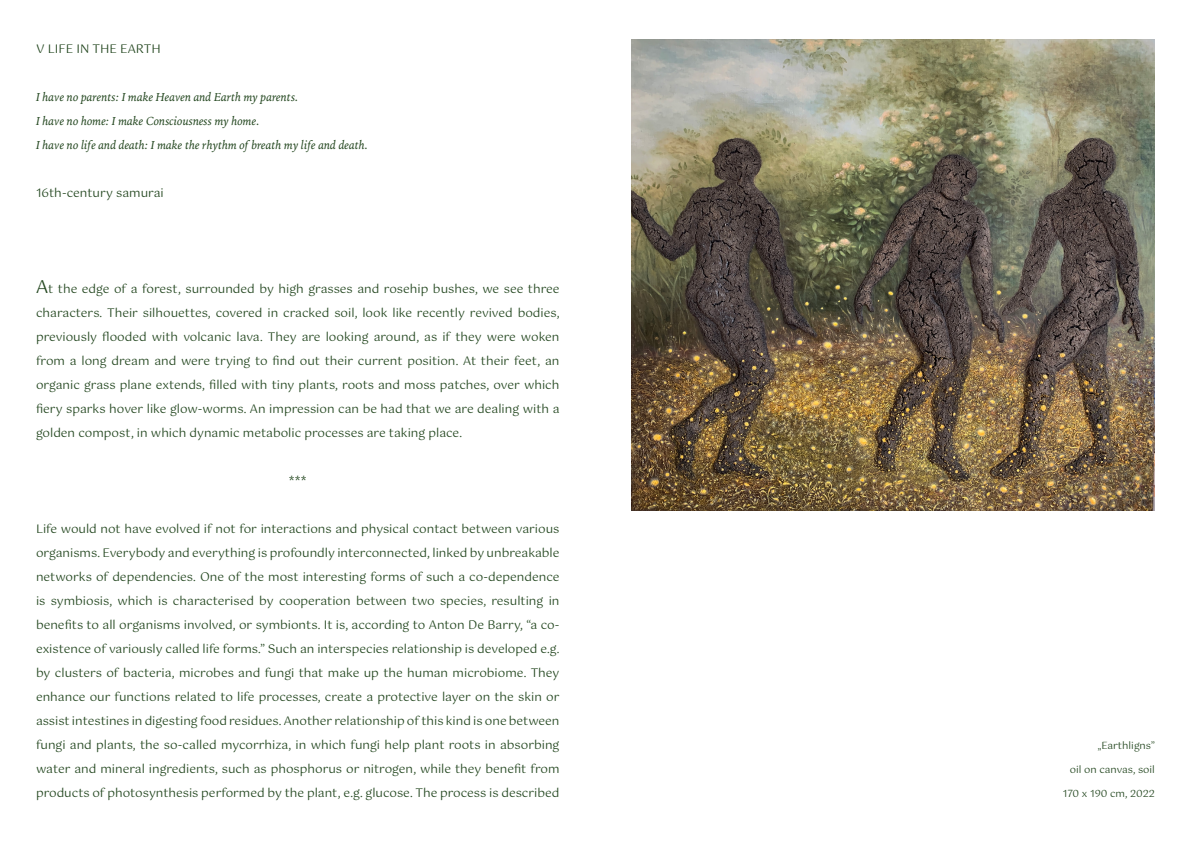
<style>
.page{position:relative;width:1191px;height:842px;background:#fff}
.page>*{position:absolute;margin:0;border:0;box-sizing:border-box;transform-origin:0 0}
.t1{font:12px/24px "Gotu";color:#254821;text-align:justify}
.t2{font:italic 12px/24px "Iowan Old Style";color:#254821}
.t3{font:10px "Gotu";color:#254821}
.s1{font-size:18px}
</style>
<div class="page">
<img style="left:631px;top:40px;width:524px;height:470px">
<p class="t1" style="left:36px;top:36px;width:126px">V LIFE IN THE EARTH</p>
<p class="t2" style="left:36px;top:84px;width:333px">I have no parents: I make Heaven and Earth my parents.<br>I have no home: I make Consciousness my home.<br>I have no life and death: I make the rhythm of breath my life and death.</p>
<p class="t1" style="left:36px;top:180px;width:129px">16th-century samurai</p>
<p class="t1" style="left:36px;top:276px;width:525px"><span class="s1">A</span>t the edge of a forest, surrounded by high grasses and rosehip bushes, we see three characters. Their silhouettes, covered in cracked soil, look like recently revived bodies, previously flooded with volcanic lava. They are looking around, as if they were woken from a long dream and were trying to find out their current position. At their feet, an organic grass plane extends, filled with tiny plants, roots and moss patches, over which fiery sparks hover like glow-worms. An impression can be had that we are dealing with a golden compost, in which dynamic metabolic processes are taking place.</p>
<p class="t1" style="left:289px;top:468px;width:19px">***</p>
<p class="t1" style="left:36px;top:516px;width:525px">Life would not have evolved if not for interactions and physical contact between various organisms. Everybody and everything is profoundly interconnected, linked by unbreakable networks of dependencies. One of the most interesting forms of such a co-dependence is symbiosis, which is characterised by cooperation between two species, resulting in benefits to all organisms involved, or symbionts. It is, according to Anton De Barry, “a co&shy;existence of variously called life forms.” Such an interspecies relationship is developed e.g. by clusters of bacteria, microbes and fungi that make up the human microbiome. They enhance our functions related to life processes, create a protective layer on the skin or assist intestines in digesting food residues. Another relationship of this kind is one between fungi and plants, the so-called mycorrhiza, in which fungi help plant roots in absorbing water and mineral ingredients, such as phosphorus or nitrogen, while they benefit from products of photosynthesis performed by the plant, e.g. glucose. The process is described</p>
<p class="t3" style="left:1097px;top:739px;width:59px">„Earthligns”</p>
<p class="t3" style="left:1069px;top:763px;width:87px">oil on canvas, soil</p>
<p class="t3" style="left:1062px;top:787px;width:94px">170 x 190 cm, 2022</p>
</div>
